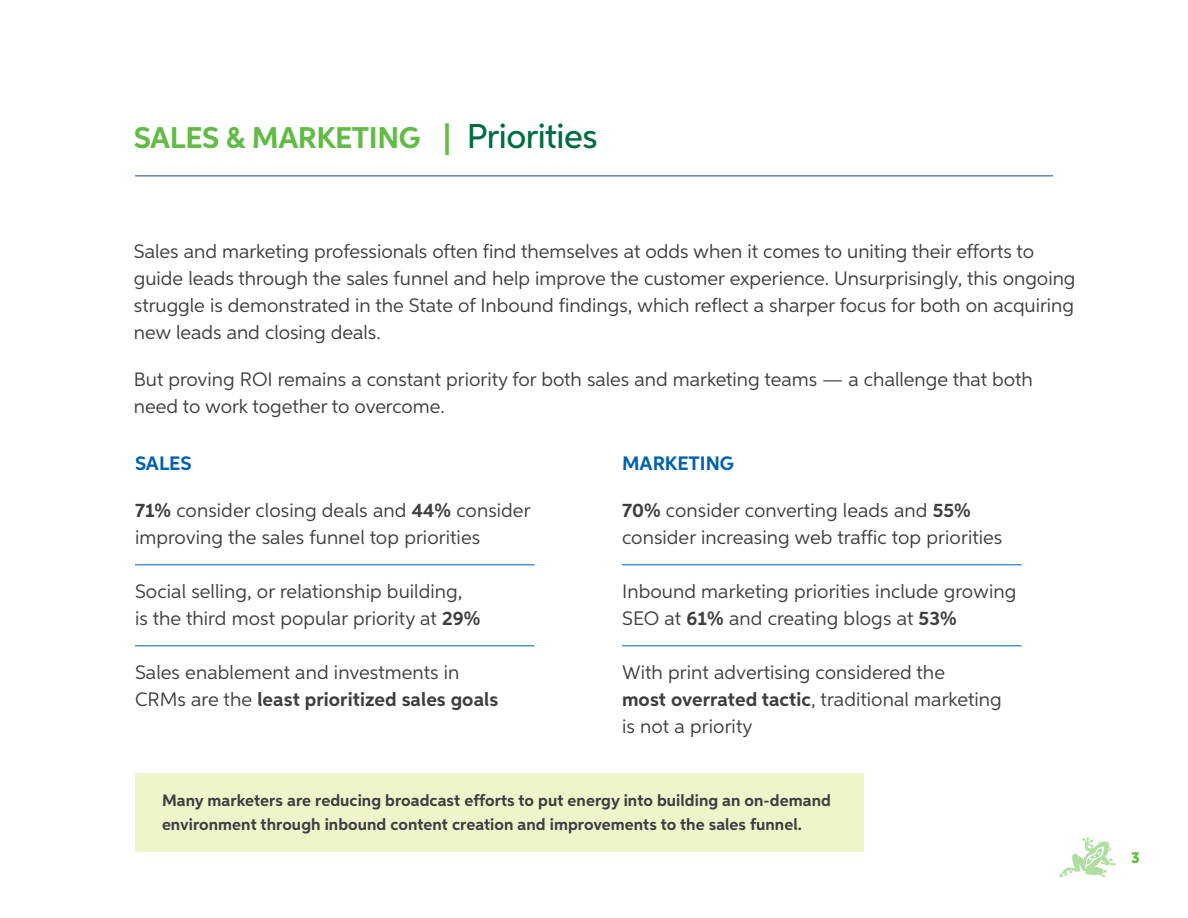
<style>
.page{position:relative;width:1188px;height:918px;background:#fff}
.page>*{position:absolute;margin:0;border:0;box-sizing:border-box;transform-origin:0 0}
.t1{font:700 30px "Aspira";letter-spacing:-.015em;color:#62bb46}
.t2{font:19.5px/27px "Aspira";color:#3d3f42}
.t3{font:700 19.5px "Aspira";color:#0061af}
.t4{font:700 16.5px/24px "Aspira";letter-spacing:.005em;color:#3d3f42}
.t5{font:15px "Museo Sans 900";color:#62bb46}
.s1{font-size:34.5px}
.s2{font-weight:500;font-size:34.5px;color:#006d41}
.s3{font-weight:700}
</style>
<div class="page">
<svg style="left:1059px;top:837px;width:57px;height:41px"></svg>
<hr style="left:135px;top:176px;width:918px;height:1px;background:#1d407d">
<hr style="left:135px;top:564px;width:400px;height:1px;background:#0061af">
<hr style="left:135px;top:645px;width:400px;height:1px;background:#0061af">
<hr style="left:622px;top:564px;width:400px;height:1px;background:#0061af">
<hr style="left:622px;top:645px;width:400px;height:1px;background:#0061af">
<div style="left:135px;top:773px;width:729px;height:78px;background:#eff4cb"></div>
<h1 class="t1" style="left:134px;top:120px;width:465px">SALES &amp; MARKETING <span class="s1">|</span> <span class="s2">Priorities</span></h1>
<p class="t2" style="left:134px;top:238px;width:943px">Sales and marketing professionals often find themselves at odds when it comes to uniting their efforts to guide leads through the sales funnel and help improve the customer experience. Unsurprisingly, this ongoing struggle is demonstrated in the State of Inbound findings, which reflect a sharper focus for both on acquiring new leads and closing deals.</p>
<p class="t2" style="left:134px;top:366px;width:900px">But proving ROI remains a constant priority for both sales and marketing teams — a challenge that both need to work together to overcome.</p>
<p class="t3" style="left:135px;top:451px;width:58px">SALES</p>
<p class="t2" style="left:135px;top:497px;width:397px"><span class="s3">71%</span> consider closing deals and <span class="s3">44%</span> consider improving the sales funnel top priorities</p>
<p class="t2" style="left:135px;top:578px;width:347px">Social selling, or relationship building,<br>is the third most popular priority at <span class="s3">29%</span></p>
<p class="t2" style="left:135px;top:659px;width:365px">Sales enablement and investments in<br>CRMs are the <span class="s3">least prioritized sales goals</span></p>
<p class="t3" style="left:622px;top:451px;width:114px">MARKETING</p>
<p class="t2" style="left:622px;top:497px;width:382px"><span class="s3">70%</span> consider converting leads and <span class="s3">55% </span>consider increasing web traffic top priorities</p>
<p class="t2" style="left:622px;top:578px;width:396px">Inbound marketing priorities include growing<br>SEO at <span class="s3">61%</span> and creating blogs at <span class="s3">53%</span></p>
<p class="t2" style="left:622px;top:659px;width:381px">With print advertising considered the<br><span class="s3">most overrated tactic</span>, traditional marketing is not a priority</p>
<p class="t4" style="left:162px;top:789px;width:670px">Many marketers are reducing broadcast efforts to put energy into building an on-demand environment through inbound content creation and improvements to the sales funnel.</p>
<p class="t5" style="left:1131px;top:849px;width:10px">3</p>
</div>
